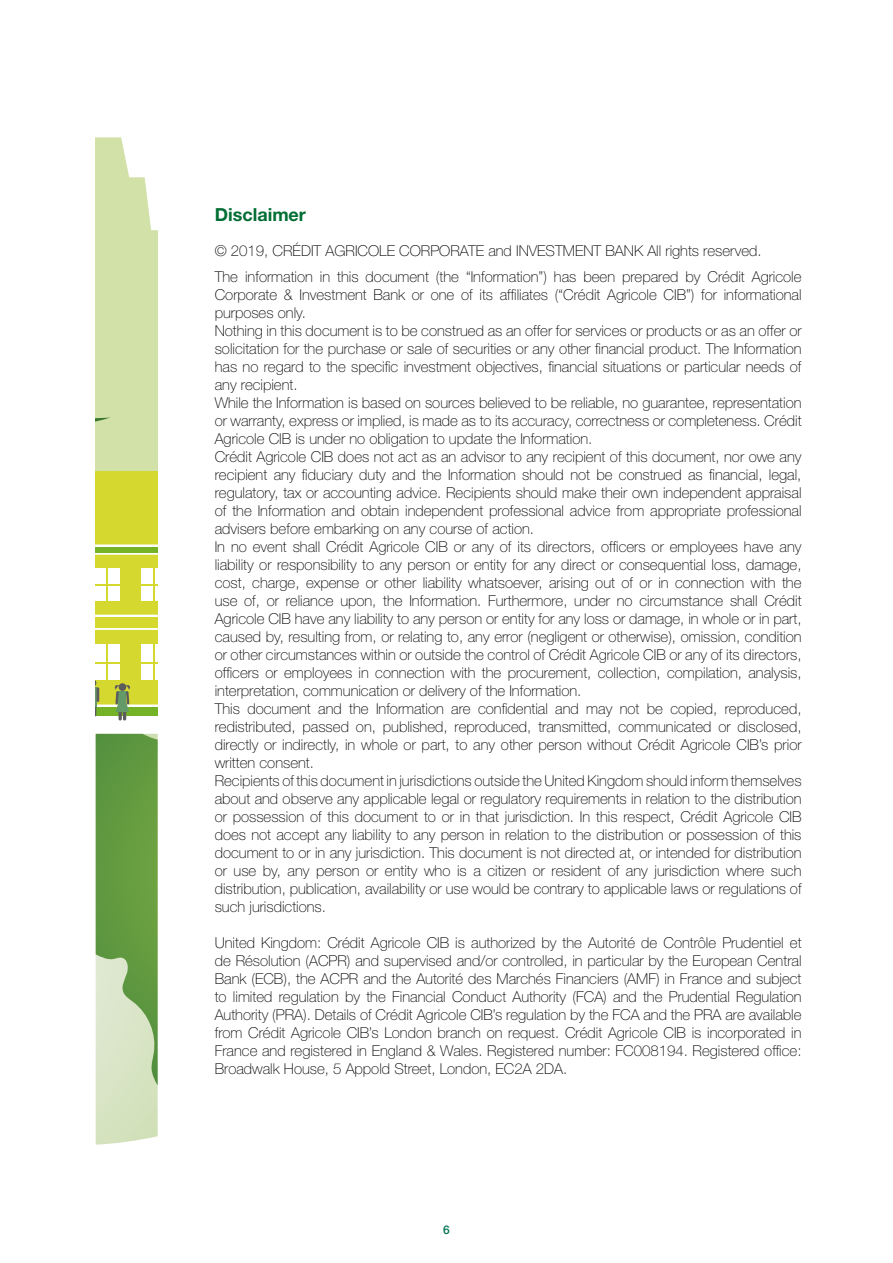
<style>
.page{position:relative;width:893px;height:1263px;background:#fff}
.page>*{position:absolute;margin:0;border:0;box-sizing:border-box;transform-origin:0 0}
.t1{font:700 18px "Helvetica Neue LT Std";color:#006e33}
.t2{font:100 15px/18px "Helvetica Neue LT Std";color:#000}
.t3{font:500 12px "Helvetica Neue LT Std";color:#007556}
</style>
<div class="page">
<svg style="left:96px;top:734px;width:62px;height:411px;background:#8fb672"></svg>
<div style="left:96px;top:547px;width:62px;height:5px;background:#74b325"></div>
<div style="left:96px;top:555px;width:62px;height:60px;background:#d5d92f"></div>
<div style="left:96px;top:630px;width:62px;height:74px;background:#d5d92f"></div>
<div style="left:96px;top:617px;width:62px;height:10px;background:#d5d92f"></div>
<div style="left:96px;top:707px;width:62px;height:8px;background:#74b325"></div>
<div style="left:96px;top:568px;width:10px;height:16px;background:#fff"></div>
<div style="left:108px;top:568px;width:12px;height:16px;background:#fff"></div>
<div style="left:96px;top:586px;width:10px;height:14px;background:#fff"></div>
<div style="left:108px;top:586px;width:12px;height:14px;background:#fff"></div>
<div style="left:141px;top:568px;width:12px;height:16px;background:#fff"></div>
<hr style="left:155px;top:568px;width:3px;height:16px;background:#fff">
<div style="left:141px;top:586px;width:12px;height:14px;background:#fff"></div>
<hr style="left:155px;top:586px;width:3px;height:14px;background:#fff">
<div style="left:96px;top:644px;width:10px;height:17px;background:#fff"></div>
<div style="left:108px;top:644px;width:12px;height:17px;background:#fff"></div>
<div style="left:96px;top:664px;width:10px;height:16px;background:#fff"></div>
<div style="left:108px;top:664px;width:12px;height:16px;background:#fff"></div>
<div style="left:141px;top:644px;width:12px;height:17px;background:#fff"></div>
<hr style="left:155px;top:644px;width:3px;height:17px;background:#fff">
<div style="left:141px;top:664px;width:12px;height:16px;background:#fff"></div>
<hr style="left:155px;top:664px;width:3px;height:16px;background:#fff">
<svg style="left:96px;top:137px;width:62px;height:407px;background:#d4e198"></svg>
<hr style="left:119px;top:705px;width:3px;height:15px;background:#5c5c5c;border-radius:2px">
<hr style="left:123px;top:705px;width:3px;height:15px;background:#5c5c5c;border-radius:2px">
<svg style="left:115px;top:683px;width:15px;height:29px"></svg>
<svg style="left:96px;top:682px;width:3px;height:34px"></svg>
<p class="t1" style="left:215px;top:204px;width:93px">Disclaimer</p>
<p class="t2" style="left:215px;top:237px;width:588px;line-height:26.5px">© 2019, CRÉDIT AGRICOLE CORPORATE and INVESTMENT BANK All rights reserved.<br>The information in this document (the “Information”) has been prepared by Crédit Agricole</p>
<p class="t2" style="left:215px;top:286px;width:588px">Corporate &amp; Investment Bank or one of its affiliates (“Crédit Agricole CIB”) for informational purposes only.<br>Nothing in this document is to be construed as an offer for services or products or as an offer or solicitation for the purchase or sale of securities or any other financial product. The Information has no regard to the specific investment objectives, financial situations or particular needs of any recipient.<br>While the Information is based on sources believed to be reliable, no guarantee, representation or warranty, express or implied, is made as to its accuracy, correctness or completeness. Crédit Agricole CIB is under no obligation to update the Information.<br>Crédit Agricole CIB does not act as an advisor to any recipient of this document, nor owe any recipient any fiduciary duty and the Information should not be construed as financial, legal, regulatory, tax or accounting advice. Recipients should make their own independent appraisal of the Information and obtain independent professional advice from appropriate professional advisers before embarking on any course of action.<br>In no event shall Crédit Agricole CIB or any of its directors, officers or employees have any liability or responsibility to any person or entity for any direct or consequential loss, damage, cost, charge, expense or other liability whatsoever, arising out of or in connection with the use of, or reliance upon, the Information. Furthermore, under no circumstance shall Crédit Agricole CIB have any liability to any person or entity for any loss or damage, in whole or in part, caused by, resulting from, or relating to, any error (negligent or otherwise), omission, condition or other circumstances within or outside the control of Crédit Agricole CIB or any of its directors, officers or employees in connection with the procurement, collection, compilation, analysis, interpretation, communication or delivery of the Information.<br>This document and the Information are confidential and may not be copied, reproduced, redistributed, passed on, published, reproduced, transmitted, communicated or disclosed, directly or indirectly, in whole or part, to any other person without Crédit Agricole CIB’s prior written consent.<br>Recipients of this document in jurisdictions outside the United Kingdom should inform themselves about and observe any applicable legal or regulatory requirements in relation to the distribution or possession of this document to or in that jurisdiction. In this respect, Crédit Agricole CIB does not accept any liability to any person in relation to the distribution or possession of this document to or in any jurisdiction. This document is not directed at, or intended for distribution or use by, any person or entity who is a citizen or resident of any jurisdiction where such distribution, publication, availability or use would be contrary to applicable laws or regulations of such jurisdictions.</p>
<p class="t2" style="left:215px;top:934px;width:588px;text-align:justify">United Kingdom: Crédit Agricole CIB is authorized by the Autorité de Contrôle Prudentiel et de Résolution (ACPR) and supervised and/or controlled, in particular by the European Central Bank (ECB), the ACPR and the Autorité des Marchés Financiers (AMF) in France and subject to limited regulation by the Financial Conduct Authority (FCA) and the Prudential Regulation Authority (PRA). Details of Crédit Agricole CIB’s regulation by the FCA and the PRA are available from Crédit Agricole CIB’s London branch on request. Crédit Agricole CIB is incorporated in France and registered in England &amp; Wales. Registered number: FC008194. Registered office:<br>Broadwalk House, 5 Appold Street, London, EC2A 2DA.</p>
<p class="t3" style="left:443px;top:1223px;width:8px">6</p>
</div>
